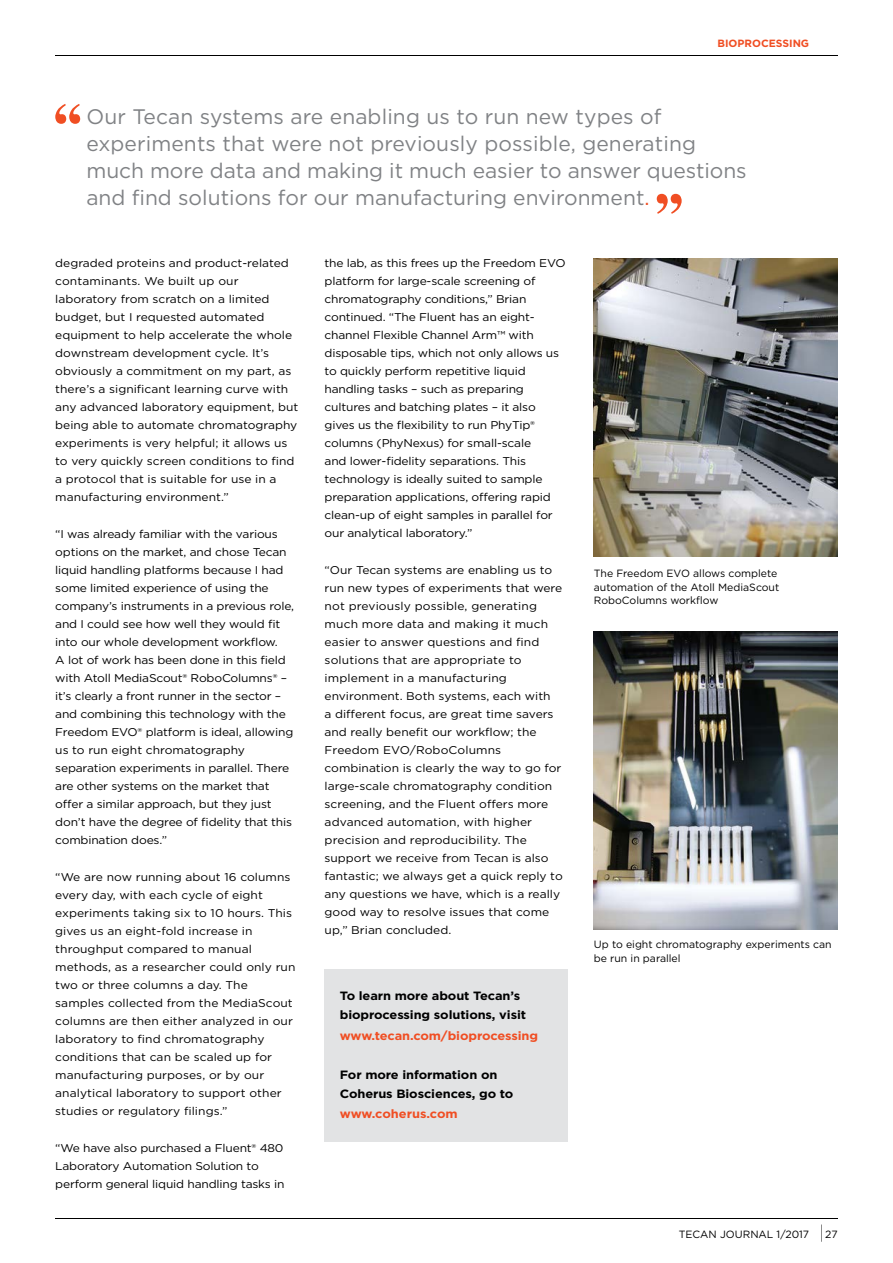
<style>
.page{position:relative;width:893px;height:1263px;background:#fff}
.page>*{position:absolute;margin:0;border:0;box-sizing:border-box;transform-origin:0 0}
.t1{font:21px/27px "Gotham";color:#808285}
.t2{font:700 12px/19.5px "Gotham";letter-spacing:-.01em;color:#000;scale:1.07 1}
.t3{font:700 12px "Gotham";letter-spacing:-.01em;color:#f04e23;scale:1.07 1}
.t4{font:11.25px/18px "Gotham";letter-spacing:-.015em;color:#000;scale:1.07 1}
.t5{font:11.25px/18px "Gotham";letter-spacing:.005em;color:#000;scale:1.07 1}
.t6{font:10.5px/13.5px "Gotham";color:#000}
.t7{font:700 10.5px "Gotham";color:#f04e23}
.s1{color:#f04e23}
</style>
<div class="page">
<svg style="left:821px;top:1224px;width:1px;height:18px"></svg>
<hr style="left:55px;top:1218px;width:783px;height:1px;background:#000">
<hr style="left:55px;top:55px;width:783px;height:1px;background:#000">
<div style="left:325px;top:969px;width:243px;height:173px;background:#e2e3e4"></div>
<svg style="left:55px;top:104px;width:25px;height:20px"></svg>
<svg style="left:657px;top:194px;width:25px;height:20px"></svg>
<img style="left:594px;top:631px;width:244px;height:298px">
<img style="left:594px;top:258px;width:244px;height:298px">
<p class="t7" style="left:717px;top:36px;width:93px">BIOPROCESSING</p>
<h1 class="t1" style="left:86px;top:102px;width:662px">Our Tecan systems are enabling us to run new types of experiments that were not previously possible, generating much more data and making it much easier to answer questions and find solutions for our manufacturing environment<span class="s1">.</span></h1>
<p class="t4" style="left:55px;top:254px;width:229px">degraded proteins and product-related contaminants. We built up our laboratory from scratch on a limited budget, but I requested automated equipment to help accelerate the whole downstream development cycle. It’s obviously a commitment on my part, as there’s a significant learning curve with any advanced laboratory equipment, but being able to automate chromatography experiments is very helpful; it allows us to very quickly screen conditions to find a protocol that is suitable for use in a manufacturing environment.”</p>
<p class="t4" style="left:55px;top:525px;width:225px">“I was already familiar with the various options on the market, and chose Tecan liquid handling platforms because I had some limited experience of using the company’s instruments in a previous role, and I could see how well they would fit into our whole development workflow.<br>A lot of work has been done in this field with Atoll MediaScout® RoboColumns® – it’s clearly a front runner in the sector – and combining this technology with the Freedom EVO® platform is ideal, allowing us to run eight chromatography separation experiments in parallel. There are other systems on the market that offer a similar approach, but they just don’t have the degree of fidelity that this combination does.”</p>
<p class="t5" style="left:55px;top:868px;width:226px">“We are now running about 16 columns every day, with each cycle of eight experiments taking six to 10 hours. This gives us an eight-fold increase in throughput compared to manual methods, as a researcher could only run two or three columns a day. The samples collected from the MediaScout columns are then either analyzed in our laboratory to find chromatography conditions that can be scaled up for manufacturing purposes, or by our analytical laboratory to support other studies or regulatory filings.”</p>
<p class="t4" style="left:55px;top:1138px;width:216px">“We have also purchased a Fluent® 480<br>Laboratory Automation Solution to perform general liquid handling tasks in</p>
<p class="t4" style="left:325px;top:254px;width:227px">the lab, as this frees up the Freedom EVO platform for large-scale screening of chromatography conditions,” Brian continued. “The Fluent has an eight&shy;channel Flexible Channel Arm™ with disposable tips, which not only allows us to quickly perform repetitive liquid handling tasks – such as preparing cultures and batching plates – it also gives us the flexibility to run PhyTip® columns (PhyNexus) for small-scale<br>and lower-fidelity separations. This technology is ideally suited to sample preparation applications, offering rapid clean-up of eight samples in parallel for our analytical laboratory.”</p>
<p class="t4" style="left:325px;top:561px;width:224px">“Our Tecan systems are enabling us to run new types of experiments that were not previously possible, generating much more data and making it much easier to answer questions and find solutions that are appropriate to implement in a manufacturing environment. Both systems, each with<br>a different focus, are great time savers and really benefit our workflow; the Freedom EVO/RoboColumns combination is clearly the way to go for large-scale chromatography condition screening, and the Fluent offers more advanced automation, with higher precision and reproducibility. The support we receive from Tecan is also fantastic; we always get a quick reply to any questions we have, which is a really good way to resolve issues that come up,” Brian concluded.</p>
<p class="t2" style="left:340px;top:986px;width:176px">To learn more about Tecan’s bioprocessing solutions, visit</p>
<p class="t3" style="left:340px;top:1028px;width:187px">www.tecan.com/bioprocessing</p>
<p class="t2" style="left:340px;top:1064px;width:164px">For more information on<br>Coherus Biosciences, go to</p>
<p class="t3" style="left:340px;top:1105px;width:112px">www.coherus.com</p>
<p class="t6" style="left:594px;top:567px;width:187px">The Freedom EVO allows complete automation of the Atoll MediaScout<br>RoboColumns workflow</p>
<p class="t6" style="left:594px;top:938px;width:239px">Up to eight chromatography experiments can be run in parallel</p>
<p class="t6" style="left:679px;top:1227px;width:132px">TECAN JOURNAL 1/2017</p>
<p class="t6" style="left:825px;top:1227px;width:14px">27</p>
</div>
